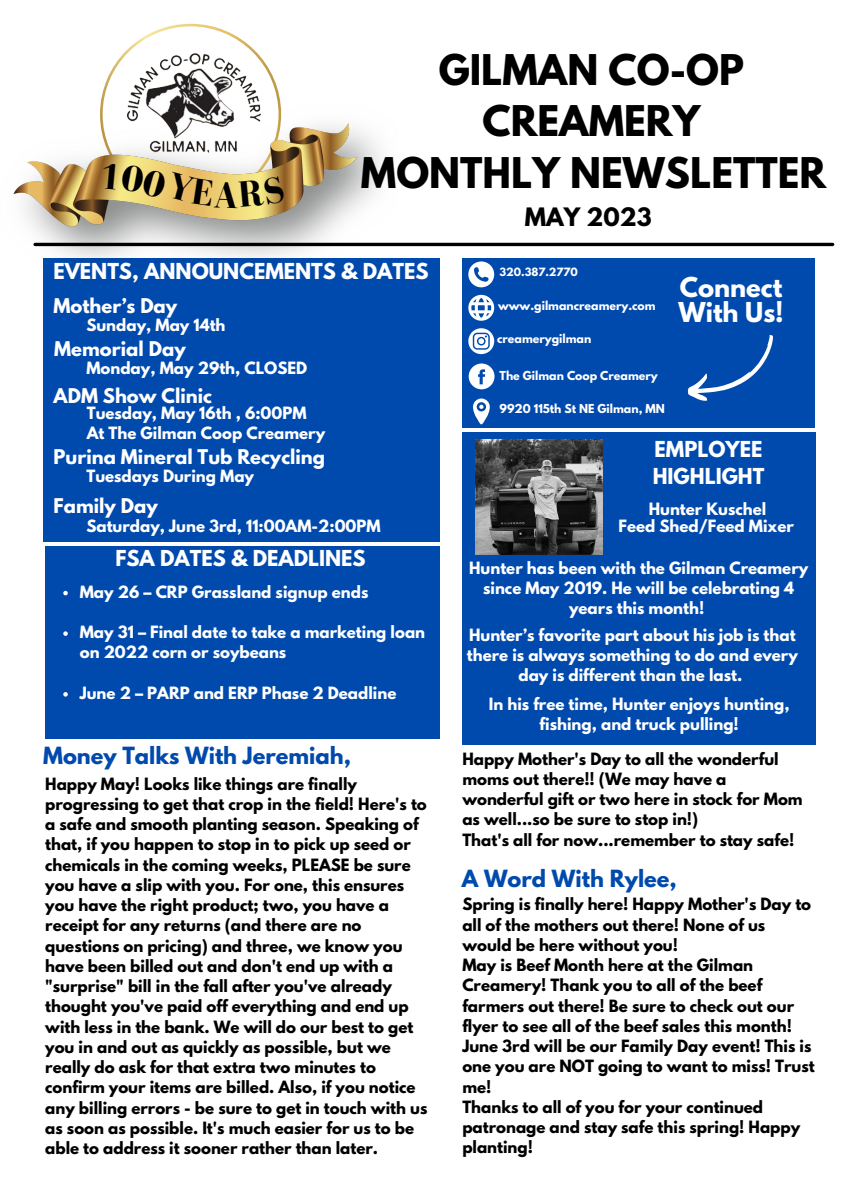
<style>
.page{position:relative;width:864px;height:1188px;background:#fff}
.page>*{position:absolute;margin:0;border:0;box-sizing:border-box;transform-origin:0 0}
.t1{font:700 37.5px/51.8px "League Spartan";color:#000;text-align:center}
.t2{font:700 24.3px/25.5px "League Spartan";color:#fff}
.t3{font:700 22.5px "League Spartan";color:#000}
.t4{font:700 21px "League Spartan";color:#004aad}
.t5{font:700 19.5px/27px "League Spartan";color:#fff}
.t6{font:700 18px "League Spartan";color:#fff}
.t7{font:700 15px/20.2px "League Spartan";color:#000}
.t8{font:700 15px/20.2px "League Spartan";color:#fff;text-align:center}
.t9{font:700 10.95px "League Spartan";color:#fff}
.t10{font:700 10.05px "League Spartan";color:#fff}
</style>
<div class="page">
<hr style="left:35px;top:243px;width:798px;height:3px;background:#000">
<div style="left:43px;top:258px;width:397px;height:284px;background:#004aad"></div>
<div style="left:462px;top:432px;width:354px;height:313px;background:#004aad"></div>
<div style="left:45px;top:547px;width:394px;height:192px;background:#004aad"></div>
<img style="left:13px;top:123px;width:384px;height:135px">
<div style="left:462px;top:258px;width:352px;height:170px;background:#004aad"></div>
<svg style="left:468px;top:261px;width:26px;height:26px"></svg>
<svg style="left:469px;top:364px;width:26px;height:25px"></svg>
<svg style="left:468px;top:328px;width:26px;height:26px"></svg>
<svg style="left:468px;top:295px;width:26px;height:26px"></svg>
<svg style="left:473px;top:398px;width:17px;height:26px"></svg>
<svg style="left:687px;top:335px;width:86px;height:66px"></svg>
<img style="left:476px;top:440px;width:127px;height:115px">
<svg style="left:63px;top:591px;width:5px;height:4px"></svg>
<svg style="left:63px;top:631px;width:5px;height:5px"></svg>
<svg style="left:63px;top:692px;width:5px;height:5px"></svg>
<svg style="left:100px;top:24px;width:185px;height:184px"></svg>
<h1 class="t1" style="left:361px;top:48px;width:467px">GILMAN CO-OP<br>CREAMERY<br>MONTHLY NEWSLETTER</h1>
<h3 class="t5" style="left:53px;top:260px;width:377px">EVENTS, ANNOUNCEMENTS &amp; DATES</h3>
<p class="t6" style="left:54px;top:297px;width:125px">Mother’s Day</p>
<p class="t8" style="left:86px;top:317px;width:141px">Sunday, May 14th</p>
<p class="t6" style="left:54px;top:340px;width:133px">Memorial Day</p>
<p class="t8" style="left:86px;top:360px;width:222px">Monday, May 29th, CLOSED</p>
<p class="t6" style="left:54px;top:387px;width:160px">ADM Show Clinic</p>
<p class="t8" style="left:87px;top:405px;width:240px;line-height:19.6px;text-align:left">Tuesday, May 16th , 6:00PM<br>At The Gilman Coop Creamery</p>
<p class="t6" style="left:54px;top:448px;width:273px">Purina Mineral Tub Recycling</p>
<p class="t8" style="left:86px;top:468px;width:169px">Tuesdays During May</p>
<p class="t6" style="left:54px;top:496px;width:106px">Family Day</p>
<p class="t8" style="left:86px;top:518px;width:296px">Saturday, June 3rd, 11:00AM-2:00PM</p>
<h3 class="t5" style="left:115px;top:547px;width:252px">FSA DATES &amp; DEADLINES</h3>
<p class="t8" style="left:80px;top:583px;width:290px">May 26 – CRP Grassland signup ends</p>
<p class="t8" style="left:80px;top:624px;width:347px;text-align:left">May 31 – Final date to take a marketing loan on 2022 corn or soybeans</p>
<p class="t8" style="left:80px;top:685px;width:318px">June 2 – PARP and ERP Phase 2 Deadline</p>
<h3 class="t4" style="left:43px;top:745px;width:309px">Money Talks With Jeremiah,</h3>
<p class="t7" style="left:45px;top:775px;width:384px">Happy May! Looks like things are finally progressing to get that crop in the field! Here's to a safe and smooth planting season. Speaking of that, if you happen to stop in to pick up seed or chemicals in the coming weeks, PLEASE be sure you have a slip with you. For one, this ensures you have the right product; two, you have a receipt for any returns (and there are no questions on pricing) and three, we know you have been billed out and don't end up with a "surprise" bill in the fall after you've already thought you've paid off everything and end up with less in the bank. We will do our best to get you in and out as quickly as possible, but we really do ask for that extra two minutes to confirm your items are billed. Also, if you notice any billing errors - be sure to get in touch with us as soon as possible. It's much easier for us to be able to address it sooner rather than later.</p>
<h3 class="t3" style="left:525px;top:206px;width:128px">MAY 2023</h3>
<p class="t10" style="left:500px;top:267px;width:80px">320.387.2770</p>
<p class="t9" style="left:498px;top:300px;width:159px">www.gilmancreamery.com</p>
<p class="t9" style="left:497px;top:333px;width:96px">creamerygilman</p>
<p class="t9" style="left:500px;top:370px;width:160px">The Gilman Coop Creamery</p>
<p class="t9" style="left:500px;top:403px;width:167px">9920 115th St NE Gilman, MN</p>
<h2 class="t2" style="left:678px;top:277px;width:107px">Connect<br>With Us!</h2>
<h3 class="t5" style="left:653px;top:439px;width:113px">EMPLOYEE<br>HIGHLIGHT</h3>
<p class="t8" style="left:619px;top:502px;width:177px;line-height:17.2px">Hunter Kuschel<br>Feed Shed/Feed Mixer</p>
<p class="t8" style="left:469px;top:560px;width:341px">Hunter has been with the Gilman Creamery since May 2019. He will be celebrating 4 years this month!</p>
<p class="t8" style="left:467px;top:626px;width:333px">Hunter’s favorite part about his job is that there is always something to do and every day is different than the last.</p>
<p class="t8" style="left:489px;top:695px;width:302px">In his free time, Hunter enjoys hunting, fishing, and truck pulling!</p>
<p class="t7" style="left:462px;top:750px;width:342px">Happy Mother's Day to all the wonderful moms out there!! (We may have a wonderful gift or two here in stock for Mom as well...so be sure to stop in!)<br>That's all for now...remember to stay safe!</p>
<h3 class="t4" style="left:462px;top:868px;width:217px">A Word With Rylee,</h3>
<p class="t7" style="left:462px;top:896px;width:354px">Spring is finally here! Happy Mother's Day to all of the mothers out there! None of us would be here without you!<br>May is Beef Month here at the Gilman Creamery! Thank you to all of the beef farmers out there! Be sure to check out our flyer to see all of the beef sales this month!<br>June 3rd will be our Family Day event! This is one you are NOT going to want to miss! Trust me!<br>Thanks to all of you for your continued patronage and stay safe this spring! Happy planting!</p>
</div>
